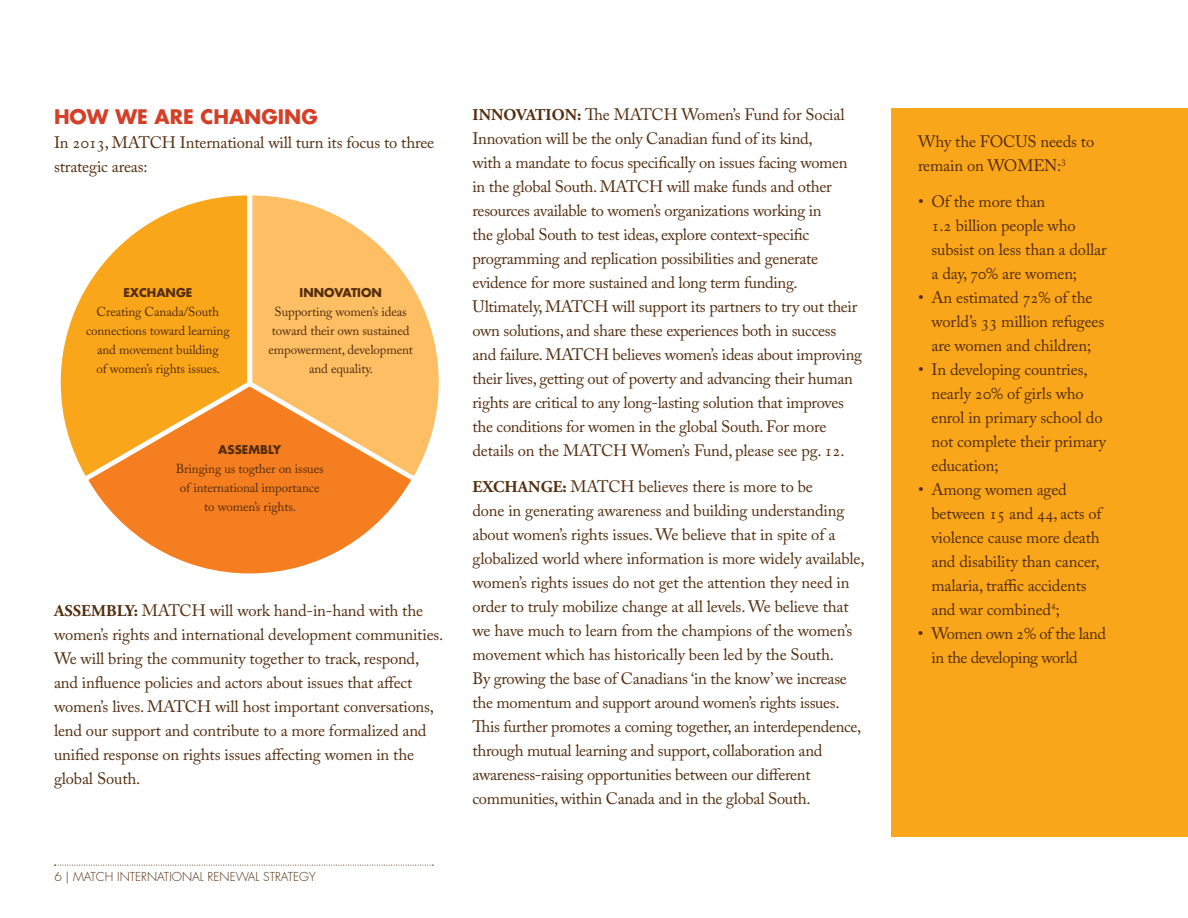
<style>
.page{position:relative;width:1188px;height:918px;background:#fff}
.page>*{position:absolute;margin:0;border:0;box-sizing:border-box;transform-origin:0 0}
.t1{font:700 19.5px "Futura Std";color:#d43f27}
.t2{font:16.5px/24px "Adobe Caslon Pro";letter-spacing:-.015em;color:#532d0e}
.t3{font:13.05px/18.9px "Adobe Caslon Pro";letter-spacing:-.01em;color:#532d0e;text-align:center}
.t4{font:300 12px "Futura Std";color:#532d0e}
.t5{font:700 11.85px "Futura Std";color:#532d0e}
.s1{font-family:"Adobe Garamond Pro";font-weight:700}
</style>
<div class="page">
<svg style="left:54px;top:865px;width:379px;height:1px"></svg>
<div style="left:891px;top:108px;width:297px;height:729px;background:#faa61a"></div>
<svg style="left:88px;top:386px;width:323px;height:187px;fill:#f57e20"></svg>
<svg style="left:61px;top:195px;width:186px;height:281px;fill:#faa61a"></svg>
<svg style="left:252px;top:195px;width:187px;height:281px;fill:#fdbe64"></svg>
<p class="t1" style="left:54px;top:104px;width:265px">HOW WE ARE CHANGING</p>
<p class="t2" style="left:54px;top:130px;width:382px">In 2013, MATCH International will turn its focus to three strategic areas:</p>
<p class="t5" style="left:123px;top:285px;width:71px">EXCHANGE</p>
<p class="t3" style="left:86px;top:302px;width:145px">Creating Canada/South connections toward learning and movement building<br>of women’s rights issues.</p>
<p class="t5" style="left:300px;top:285px;width:84px">INNOVATION</p>
<p class="t3" style="left:268px;top:302px;width:146px">Supporting women’s ideas toward their own sustained empowerment, development and equality.</p>
<p class="t5" style="left:218px;top:442px;width:9px">ASS</p>
<p class="t5" style="left:242px;top:442px;width:41px">EMBLY</p>
<p class="t3" style="left:176px;top:459px;width:149px">Bringing us togther on issues of international importance to women’s rights.</p>
<p class="t2" style="left:54px;top:598px;width:391px"><span class="s1">ASSEMBLY:</span> MATCH will work hand-in-hand with the women’s rights and international development communities.<br>We will bring the community together to track, respond, and influence policies and actors about issues that affect women’s lives. MATCH will host important conversations, lend our support and contribute to a more formalized and unified response on rights issues affecting women in the global South.</p>
<p class="t4" style="left:54px;top:870px;width:263px">6 | MATCH INTERNATI ONAL RENEWAL STRATEGY</p>
<p class="t2" style="left:473px;top:102px;width:391px"><span class="s1">INNOVATION:</span> The MATCH Women’s Fund for Social Innovation will be the only Canadian fund of its kind,<br>with a mandate to focus specifically on issues facing women in the global South. MATCH will make funds and other resources available to women’s organizations working in<br>the global South to test ideas, explore context-specific programming and replication possibilities and generate evidence for more sustained and long term funding.<br>Ultimately, MATCH will support its partners to try out their own solutions, and share these experiences both in success and failure. MATCH believes women’s ideas about improving their lives, getting out of poverty and advancing their human rights are critical to any long-lasting solution that improves the conditions for women in the global South. For more details on the MATCH Women’s Fund, please see pg. 12.</p>
<p class="t2" style="left:473px;top:475px;width:394px"><span class="s1">EXCHANGE:</span> MATCH believes there is more to be<br>done in generating awareness and building understanding about women’s rights issues. We believe that in spite of a globalized world where information is more widely available, women’s rights issues do not get the attention they need in order to truly mobilize change at all levels. We believe that we have much to learn from the champions of the women’s movement which has historically been led by the South.<br>By growing the base of Canadians ‘in the know’ we increase the momentum and support around women’s rights issues.<br>This further promotes a coming together, an interdependence, through mutual learning and support, collaboration and awareness-raising opportunities between our different communities, within Canada and in the global South.</p>
<p class="t2" style="left:918px;top:129px;width:178px">Why the FOCUS needs to remain on WOMEN:<sup>3</sup></p>
<p class="t2" style="left:931px;top:189px;width:177px;text-indent:-13px">• Of the more than<br>1.2 billion people who subsist on less than a dollar a day, 70% are women;</p>
<p class="t2" style="left:931px;top:285px;width:174px;text-indent:-13px">• An estimated 72% of the world’s 33 million refugees are women and children;</p>
<p class="t2" style="left:931px;top:357px;width:176px;text-indent:-13px">• In developing countries, nearly 20% of girls who enrol in primary school do not complete their primary education;</p>
<p class="t2" style="left:931px;top:478px;width:172px;text-indent:-13px">• Among women aged between 15 and 44, acts of violence cause more death and disability than cancer, malaria, traffic accidents and war combined<sup>4</sup>;</p>
<p class="t2" style="left:931px;top:621px;width:176px;text-indent:-13px">• Women own 2% of the land in the developing world</p>
</div>
